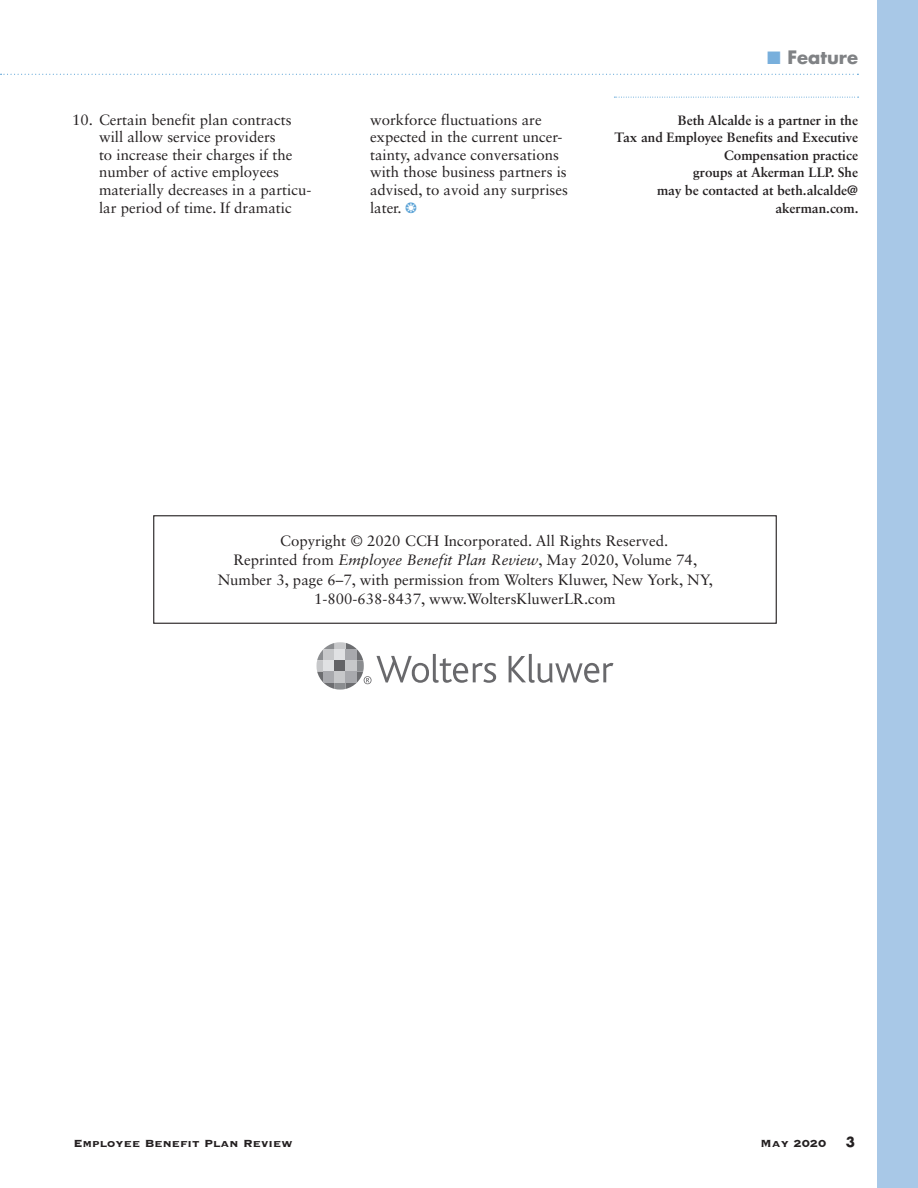
<style>
.page{position:relative;width:918px;height:1188px;background:#fff}
.page>*{position:absolute;margin:0;border:0;box-sizing:border-box;transform-origin:0 0}
.t1{font:700 18px "Futura Std";color:#808285}
.t2{font:15px/17.7px "Sabon LT Std";color:#231f20}
.t3{font:700 13.5px/17.7px "Sabon LT Std";color:#231f20;text-align:right}
.t4{font:13.5px "Copperplate Gothic Std 33 BC";color:#231f20}
.t5{font:700 13.5px "Futura Std";color:#231f20}
.s1{color:#78afdc}
.s2{color:#56a0d5}
.s3{font-style:italic}
</style>
<div class="page">
<svg style="left:1px;top:74px;width:857px;height:1px"></svg>
<div style="left:877px;top:0;width:41px;height:1188px;background:#a8c8e7"></div>
<svg style="left:614px;top:97px;width:245px;height:1px"></svg>
<div style="left:153px;top:515px;width:624px;height:109px;border:1px solid #231f20"></div>
<svg style="left:509px;top:654px;width:104px;height:29px"></svg>
<svg style="left:316px;top:642px;width:180px;height:48px"></svg>
<p class="t1" style="left:767px;top:45px;width:92px"><span class="s1">■</span> Feature</p>
<p class="t2" style="left:99px;top:110px;width:214px;text-indent:-27px">10. Certain benefit plan contracts will allow service providers<br>to increase their charges if the number of active employees materially decreases in a particu&shy;lar period of time. If dramatic</p>
<p class="t2" style="left:370px;top:110px;width:199px">workforce fluctuations are expected in the current uncer&shy;tainty, advance conversations with those business partners is advised, to avoid any surprises later. <span class="s2">❂</span></p>
<p class="t3" style="left:615px;top:111px;width:245px">Beth Alcalde is a partner in the<br>Tax and Employee Benefits and Executive<br>Compensation practice<br>groups at Akerman LLP. She<br>may be contacted at beth.alcalde@ akerman.com.</p>
<p class="t2" style="left:280px;top:532px;width:390px">Copyright © 2020 CCH Incorporated. All Rights Reserved.</p>
<p class="t2" style="left:233px;top:551px;width:465px">Reprinted from <span class="s3">Employee Benefit Plan Review</span>, May 2020, Volume 74,</p>
<p class="t2" style="left:218px;top:571px;width:497px">Number 3, page 6–7, with permission from Wolters Kluwer, New York, NY,</p>
<p class="t2" style="left:314px;top:590px;width:303px">1-800-638-8437, www.WoltersKluwerLR.com</p>
<p class="t4" style="left:74px;top:1136px;width:221px">Employee Benefit Plan Review</p>
<p class="t4" style="left:760px;top:1136px;width:68px">May 2020</p>
<p class="t5" style="left:846px;top:1133px;width:11px">3</p>
</div>
